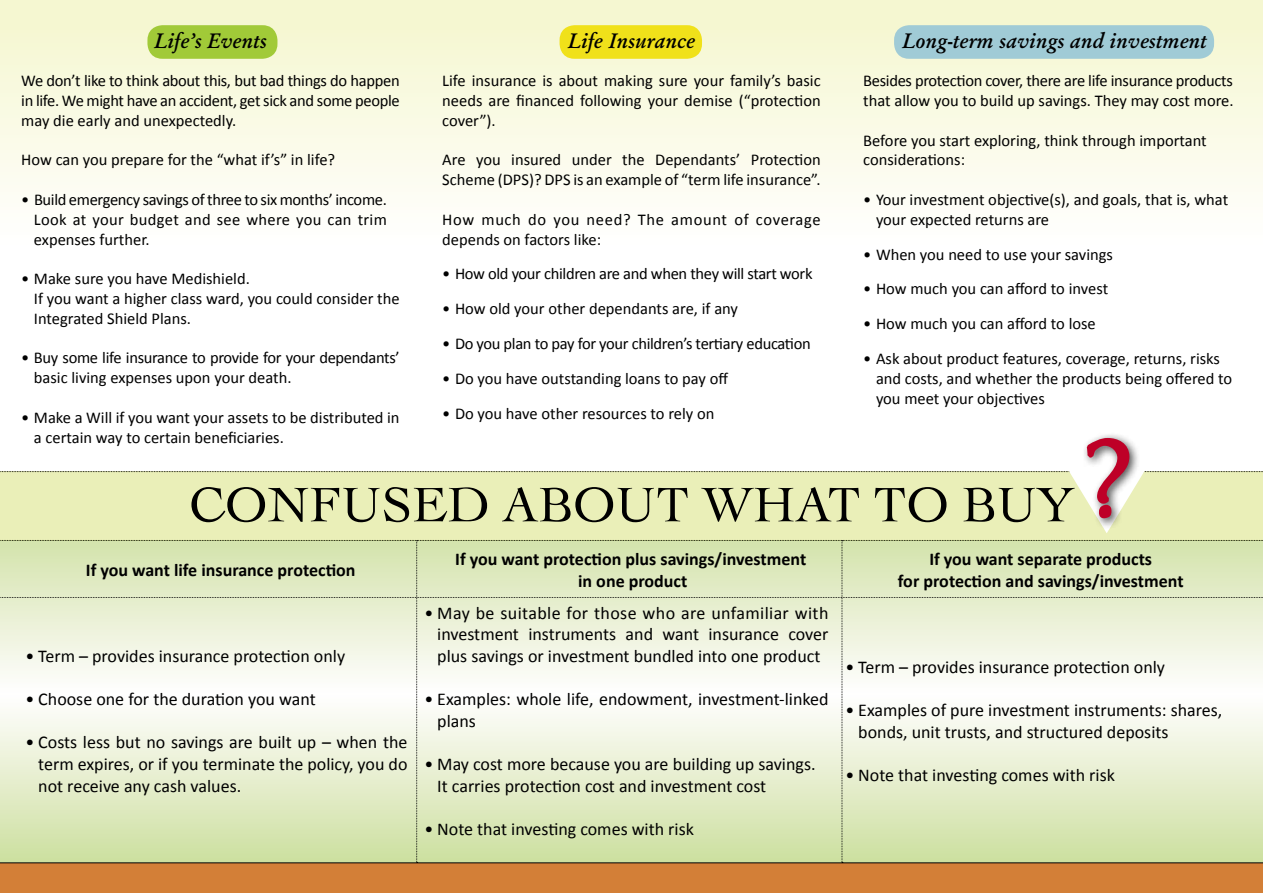
<style>
.page{position:relative;width:1263px;height:893px;background:#fff}
.page>*{position:absolute;margin:0;border:0;box-sizing:border-box;transform-origin:0 0}
.t1{font:105px "Diotima Roman SC";color:#be0027}
.t2{font:51px "Cochin LT";color:#000}
.t3{font:21px "Cg Garamond Bd It";color:#000}
.t4{font:18px/21.6px "Calibri";color:#000}
.t5{font:700 18px/21.6px "Calibri";color:#000;text-align:center}
.t6{font:16.5px/19.8px "Calibri";color:#000}
.t7{font:16.5px/19.8px "Calibri";letter-spacing:-.02em;color:#000}
.t8{font:16.5px/19.8px "Calibri";letter-spacing:.03em;color:#000}
</style>
<div class="page">
<div style="left:0;top:0;width:1263px;height:458px;background:linear-gradient(to bottom,#f6f8d6,#fff)"></div>
<div style="left:0;top:471px;width:1263px;height:69px;background:#eaefb8"></div>
<div style="left:0;top:863px;width:1263px;height:30px;background:#d37f37"></div>
<svg style="left:0;top:540px;width:1263px;height:323px"></svg>
<div style="left:1081px;top:432px;width:59px;height:98px;background:#000;opacity:.75"></div>
<svg style="left:0;top:436px;width:1263px;height:97px"></svg>
<div style="left:147px;top:25px;width:130px;height:34px;background:#a1ca38;border-radius:15px"></div>
<div style="left:559px;top:25px;width:143px;height:34px;background:#f0e11a;border-radius:15px"></div>
<div style="left:894px;top:25px;width:320px;height:34px;background:#a0cbd6;border-radius:15px"></div>
<p class="t3" style="left:902px;top:28px;width:306px">Long-term savings and investment</p>
<p class="t7" style="left:863px;top:71px;width:372px">Besides protection cover, there are life insurance products that allow you to build up savings. They may cost more.</p>
<p class="t6" style="left:863px;top:130px;width:345px">Before you start exploring, think through important considerations:</p>
<p class="t6" style="left:876px;top:190px;width:354px;text-indent:-13px">• Your investment objective(s), and goals, that is, what your expected returns are</p>
<p class="t6" style="left:863px;top:244px;width:251px">• When you need to use your savings</p>
<p class="t6" style="left:863px;top:279px;width:246px">• How much you can afford to invest</p>
<p class="t6" style="left:863px;top:314px;width:234px">• How much you can afford to lose</p>
<p class="t6" style="left:876px;top:349px;width:358px;text-indent:-13px">• Ask about product features, coverage, returns, risks and costs, and whether the products being offered to you meet your objectives</p>
<p class="t3" style="left:154px;top:28px;width:114px">Life’s Events</p>
<p class="t6" style="left:21px;top:71px;width:380px;text-align:justify">We don’t like to think about this, but bad things do happen in life. We might have an accident, get sick and some people may die early and unexpectedly.</p>
<p class="t6" style="left:21px;top:150px;width:315px">How can you prepare for the “what if’s” in life?</p>
<p class="t6" style="left:34px;top:190px;width:354px;text-align:justify;text-indent:-13px">• Build emergency savings of three to six months’ income.<br>Look at your budget and see where you can trim expenses further.</p>
<p class="t6" style="left:34px;top:269px;width:367px;text-indent:-13px">• Make sure you have Medishield.<br>If you want a higher class ward, you could consider the<br>Integrated Shield Plans.</p>
<p class="t7" style="left:34px;top:348px;width:367px;text-indent:-13px">• Buy some life insurance to provide for your dependants’ basic living expenses upon your death.</p>
<p class="t6" style="left:34px;top:407px;width:367px;text-indent:-13px">• Make a Will if you want your assets to be distributed in a certain way to certain beneficiaries.</p>
<p class="t3" style="left:568px;top:28px;width:129px">Life Insurance</p>
<p class="t6" style="left:442px;top:71px;width:380px;text-align:justify">Life insurance is about making sure your family’s basic needs are financed following your demise (“protection cover”).</p>
<p class="t6" style="left:442px;top:150px;width:380px">Are you insured under the Dependants’ Protection<br>Scheme (DPS)? DPS is an example of “term life insurance”.</p>
<p class="t8" style="left:442px;top:209px;width:380px">How much do you need? The amount of coverage depends on factors like:</p>
<p class="t7" style="left:442px;top:264px;width:372px">• How old your children are and when they will start work</p>
<p class="t6" style="left:442px;top:299px;width:297px">• How old your other dependants are, if any</p>
<p class="t7" style="left:442px;top:334px;width:370px">• Do you plan to pay for your children’s tertiary education</p>
<p class="t6" style="left:442px;top:368px;width:287px">• Do you have outstanding loans to pay off</p>
<p class="t6" style="left:442px;top:403px;width:274px">• Do you have other resources to rely on</p>
<h1 class="t1" style="left:1086px;top:417px;width:44px">?</h1>
<h2 class="t2" style="left:189px;top:475px;width:886px">CONFUSED ABOUT WHAT TO BUY</h2>
<p class="t5" style="left:86px;top:559px;width:271px">If you want life insurance protection</p>
<p class="t5" style="left:455px;top:548px;width:353px">If you want protection plus savings/investment in one product</p>
<p class="t5" style="left:898px;top:548px;width:287px">If you want separate products<br>for protection and savings/investment</p>
<p class="t4" style="left:26px;top:645px;width:321px">• Term – provides insurance protection only</p>
<p class="t4" style="left:26px;top:688px;width:292px">• Choose one for the duration you want</p>
<p class="t4" style="left:38px;top:732px;width:371px;text-align:justify;text-indent:-13px">• Costs less but no savings are built up – when the term expires, or if you terminate the policy, you do not receive any cash values.</p>
<p class="t4" style="left:437px;top:602px;width:393px;text-align:justify;text-indent:-13px">• May be suitable for those who are unfamiliar with investment instruments and want insurance cover plus savings or investment bundled into one product</p>
<p class="t4" style="left:437px;top:688px;width:393px;text-indent:-13px">• Examples: whole life, endowment, investment-linked plans</p>
<p class="t4" style="left:437px;top:753px;width:380px;text-indent:-13px">• May cost more because you are building up savings.<br>It carries protection cost and investment cost</p>
<p class="t4" style="left:424px;top:818px;width:271px">• Note that investing comes with risk</p>
<p class="t4" style="left:845px;top:656px;width:321px">• Term – provides insurance protection only</p>
<p class="t4" style="left:858px;top:699px;width:366px;text-indent:-13px">• Examples of pure investment instruments: shares, bonds, unit trusts, and structured deposits</p>
<p class="t4" style="left:845px;top:764px;width:271px">• Note that investing comes with risk</p>
</div>
